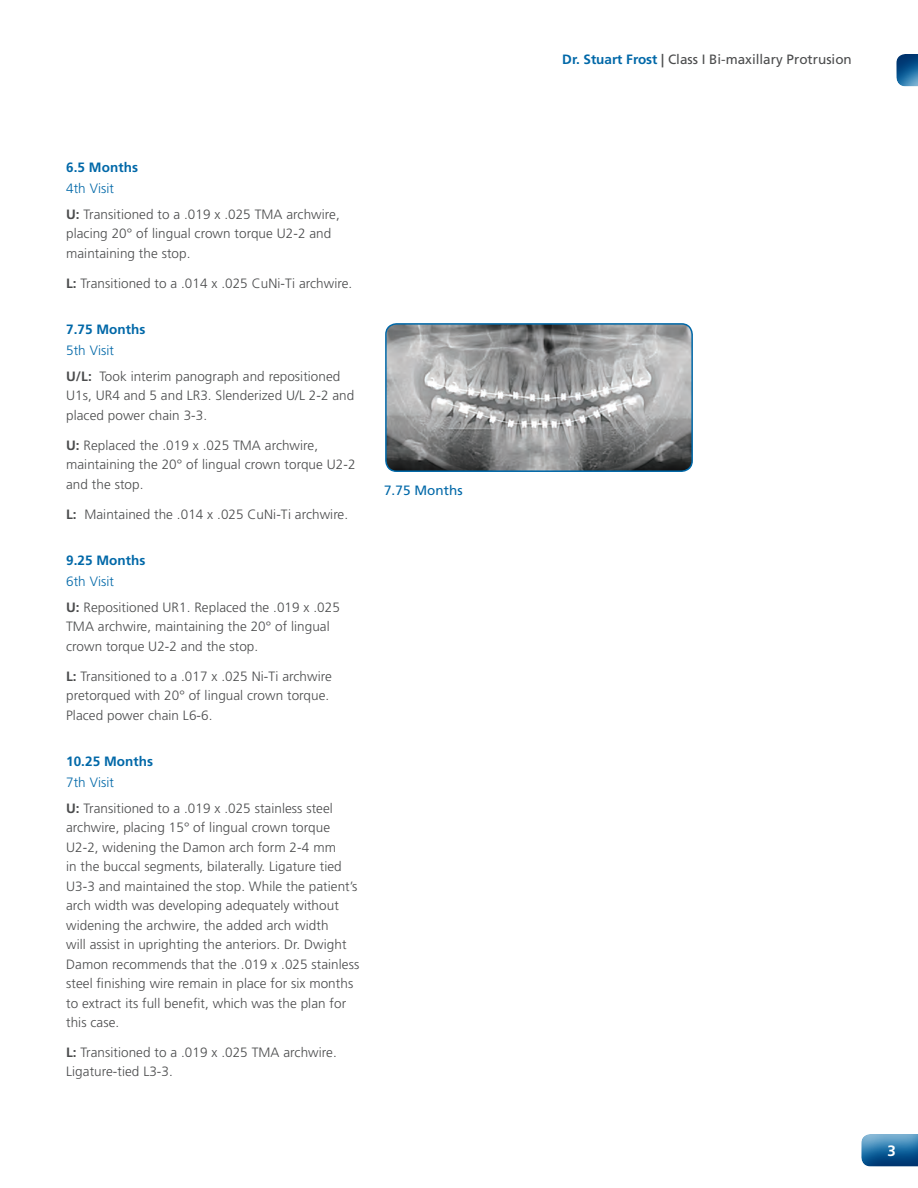
<style>
.page{position:relative;width:918px;height:1188px;background:#fff}
.page>*{position:absolute;margin:0;border:0;box-sizing:border-box;transform-origin:0 0}
.t1{font:700 15px "Frutiger LT Std";color:#fff}
.BODY_COPY{font:300 13.5px/19.5px "Frutiger LT Std";letter-spacing:.005em;color:#4b4c4d}
.t2{font:13.5px "Frutiger LT Std";color:#4b4c4d}
.MONTHS{font:700 13.5px "Frutiger LT Std";letter-spacing:.005em;color:#0068a8}
.DATES_VISIT_WEEKS{font:300 13.5px "Frutiger LT Std";letter-spacing:.005em;color:#0068a8}
.Captions{font:13.5px "Frutiger LT Std";letter-spacing:.005em;color:#0068a8}
.s1{font-weight:700}
.s2{font-weight:700;color:#0068a8}
</style>
<div class="page">
<div style="left:860px;top:1133px;width:58px;height:36px;background:#00467e;opacity:.75"></div>
<div style="left:896px;top:52px;width:22px;height:36px;background:#00467e;opacity:.75"></div>
<img style="left:387px;top:325px;width:304px;height:145px">
<div style="left:385px;top:323px;width:308px;height:149px;border:2px solid #0068a8;border-radius:11px"></div>
<p class="MONTHS" style="left:66px;top:160px;width:73px">6.5 Months</p>
<p class="DATES_VISIT_WEEKS" style="left:66px;top:181px;width:49px">4th Visit</p>
<p class="BODY_COPY" style="left:66px;top:204px;width:275px"><span class="s1">U:</span> Transitioned to a .019 x .025 TMA archwire, placing 20° of lingual crown torque U2-2 and maintaining the stop.</p>
<p class="BODY_COPY" style="left:66px;top:273px;width:288px"><span class="s1">L:</span> Transitioned to a .014 x .025 CuNi-Ti archwire.</p>
<p class="MONTHS" style="left:66px;top:321px;width:81px">7.75 Months</p>
<p class="DATES_VISIT_WEEKS" style="left:66px;top:343px;width:49px">5th Visit</p>
<p class="BODY_COPY" style="left:66px;top:366px;width:290px"><span class="s1">U/L:</span> Took interim panograph and repositioned<br>U1s, UR4 and 5 and LR3. Slenderized U/L 2-2 and placed power chain 3-3.</p>
<p class="BODY_COPY" style="left:66px;top:435px;width:291px"><span class="s1">U:</span> Replaced the .019 x .025 TMA archwire, maintaining the 20° of lingual crown torque U2-2 and the stop.</p>
<p class="BODY_COPY" style="left:66px;top:504px;width:284px"><span class="s1">L:</span> Maintained the .014 x .025 CuNi-Ti archwire.</p>
<p class="MONTHS" style="left:66px;top:552px;width:81px">9.25 Months</p>
<p class="DATES_VISIT_WEEKS" style="left:66px;top:574px;width:49px">6th Visit</p>
<p class="BODY_COPY" style="left:66px;top:597px;width:275px"><span class="s1">U:</span> Repositioned UR1. Replaced the .019 x .025<br>TMA archwire, maintaining the 20° of lingual crown torque U2-2 and the stop.</p>
<p class="BODY_COPY" style="left:66px;top:666px;width:267px"><span class="s1">L:</span> Transitioned to a .017 x .025 Ni-Ti archwire pretorqued with 20° of lingual crown torque.<br>Placed power chain L6-6.</p>
<p class="MONTHS" style="left:66px;top:753px;width:89px">10.25 Months</p>
<p class="DATES_VISIT_WEEKS" style="left:66px;top:775px;width:49px">7th Visit</p>
<p class="BODY_COPY" style="left:66px;top:798px;width:295px"><span class="s1">U:</span> Transitioned to a .019 x .025 stainless steel archwire, placing 15° of lingual crown torque U2-2, widening the Damon arch form 2-4 mm<br>in the buccal segments, bilaterally. Ligature tied U3-3 and maintained the stop. While the patient’s arch width was developing adequately without widening the archwire, the added arch width<br>will assist in uprighting the anteriors. Dr. Dwight Damon recommends that the .019 x .025 stainless steel finishing wire remain in place for six months to extract its full benefit, which was the plan for this case.</p>
<p class="BODY_COPY" style="left:66px;top:1043px;width:272px"><span class="s1">L:</span> Transitioned to a .019 x .025 TMA archwire.<br>Ligature-tied L3-3.</p>
<p class="Captions" style="left:384px;top:482px;width:80px">7.75 Months</p>
<p class="t2" style="left:562px;top:52px;width:291px"><span class="s2">Dr. Stuart Frost</span> <span class="s1">|</span> Class I Bi-maxillary Protrusion</p>
<p class="t1" style="left:887px;top:1142px;width:10px">3</p>
</div>
